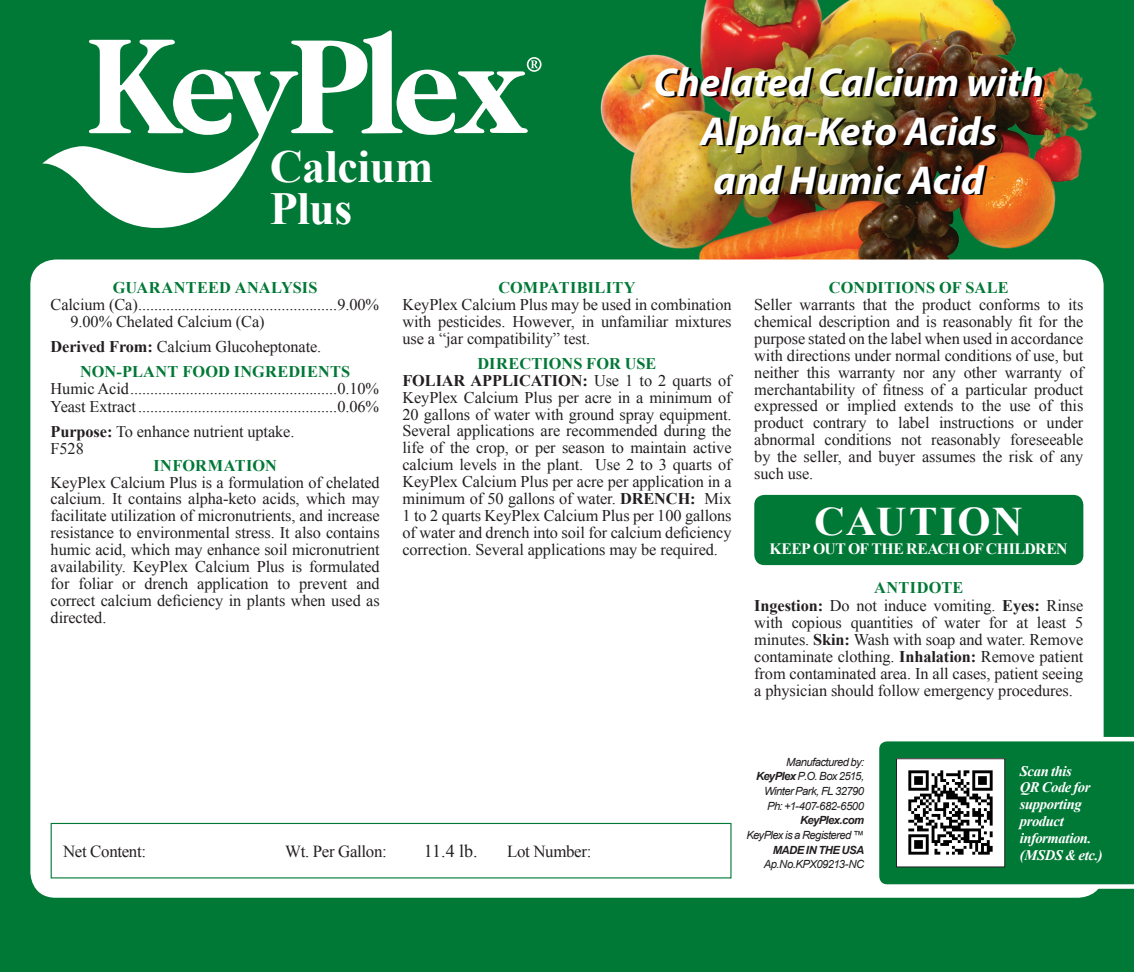
<style>
.page{position:relative;width:1134px;height:972px;background:#007836}
.page>*{position:absolute;margin:0;border:0;box-sizing:border-box;transform-origin:0 0}
.t1{font:700 45.9px "Times New Roman";letter-spacing:-.01em;color:#fff}
.t2{font:italic 700 40.5px "Myriad Pro";color:#fff}
.t3{font:700 40.5px "Times New Roman";letter-spacing:.03em;color:#fff;scale:1.05 1}
.t4{font:18px "Times New Roman";color:#231f20}
.t5{font:16.2px/16.9px "Times New Roman";letter-spacing:-.005em;color:#231f20;text-align:justify}
.t6{font:700 16.2px "Times New Roman";letter-spacing:.01em;color:#007836}
.t7{font:700 15.75px "Times New Roman";letter-spacing:-.035em;color:#fff}
.t8{font:italic 700 14.62px/16.9px "Times New Roman";letter-spacing:-.03em;color:#fff}
.t9{font:italic 11.25px/14.6px "Arial";letter-spacing:-.05em;color:#231f20;text-align:right}
.s1{font-weight:700}
</style>
<div class="page">
<img style="left:573px;top:0;width:530px;height:277px">
<div style="left:30px;top:260px;width:1074px;height:638px;background:#fff;border-radius:25px"></div>
<img style="left:658px;top:68px;width:387px;height:127px">
<div style="left:754px;top:495px;width:329px;height:70px;background:#007836;border-radius:10px"></div>
<svg style="left:42px;top:30px;width:500px;height:198px"></svg>
<div style="left:51px;top:823px;width:681px;height:55px;border:1px solid #007836"></div>
<svg style="left:879px;top:737px;width:255px;height:152px"></svg>
<img style="left:898px;top:760px;width:105px;height:105px">
<div style="left:896px;top:758px;width:109px;height:109px;border:1px solid #231f20"></div>
<p class="t1" style="left:270px;top:135px;width:165px">Calcium</p>
<p class="t1" style="left:270px;top:177px;width:84px">Plus</p>
<p class="t2" style="left:654px;top:56px;width:392px">Chelated Calcium with</p>
<p class="t2" style="left:700px;top:105px;width:298px">Alpha-Keto Acids</p>
<p class="t2" style="left:714px;top:154px;width:272px">and Humic Acid</p>
<p class="t6" style="left:113px;top:277px;width:206px">GUARANTEED ANALYSIS</p>
<p class="t5" style="left:51px;top:296px;width:330px">Calcium (Ca)..................................................9.00%</p>
<p class="t5" style="left:71px;top:313px;width:196px">9.00% Chelated Calcium (Ca)</p>
<p class="t5" style="left:51px;top:338px;width:272px"><span class="s1">Derived From:</span> Calcium Glucoheptonate.</p>
<p class="t6" style="left:80px;top:360px;width:272px">NON-PLANT FOOD INGREDIENTS</p>
<p class="t5" style="left:51px;top:380px;width:330px">Humic Acid....................................................0.10%</p>
<p class="t5" style="left:51px;top:398px;width:330px">Yeast Extract..................................................0.06%</p>
<p class="t5" style="left:51px;top:423px;width:245px"><span class="s1">Purpose:</span> To enhance nutrient uptake.</p>
<p class="t5" style="left:51px;top:440px;width:35px">F528</p>
<p class="t6" style="left:153px;top:454px;width:125px">INFORMATION</p>
<p class="t5" style="left:51px;top:473px;width:331px">KeyPlex Calcium Plus is a formulation of chelated calcium. It contains alpha-keto acids, which may facilitate utilization of micronutrients, and increase resistance to environmental stress. It also contains humic acid, which may enhance soil micronutrient availability. KeyPlex Calcium Plus is formulated for foliar or drench application to prevent and correct calcium deficiency in plants when used as directed.</p>
<p class="t6" style="left:498px;top:277px;width:139px">COMPATIBILITY</p>
<p class="t5" style="left:402px;top:296px;width:331px">KeyPlex Calcium Plus may be used in combination with pesticides. However, in unfamiliar mixtures use a “jar compatibility” test.</p>
<p class="t6" style="left:478px;top:352px;width:180px">DIRECTIONS FOR USE</p>
<p class="t5" style="left:402px;top:372px;width:331px"><span class="s1">FOLIAR APPLICATION:</span> Use 1 to 2 quarts of KeyPlex Calcium Plus per acre in a minimum of 20 gallons of water with ground spray equipment.<br>Several applications are recommended during the life of the crop, or per season to maintain active calcium levels in the plant. Use 2 to 3 quarts of KeyPlex Calcium Plus per acre per application in a minimum of 50 gallons of water. <span class="s1">DRENCH:</span> Mix 1 to 2 quarts KeyPlex Calcium Plus per 100 gallons of water and drench into soil for calcium deficiency correction. Several applications may be required.</p>
<p class="t6" style="left:829px;top:277px;width:181px">CONDITIONS OF SALE</p>
<p class="t5" style="left:754px;top:296px;width:331px">Seller warrants that the product conforms to its chemical description and is reasonably fit for the purpose stated on the label when used in accordance with directions under normal conditions of use, but neither this warranty nor any other warranty of merchantability of fitness of a particular product expressed or implied extends to the use of this product contrary to label instructions or under abnormal conditions not reasonably foreseeable by the seller, and buyer assumes the risk of any such use.</p>
<p class="t3" style="left:814px;top:493px;width:200px">CAUTION</p>
<p class="t7" style="left:769px;top:538px;width:300px">KEEP OUT OF THE REACH OF CHILDREN</p>
<p class="t6" style="left:874px;top:576px;width:91px">ANTIDOTE</p>
<p class="t5" style="left:754px;top:597px;width:331px"><span class="s1">Ingestion:</span> Do not induce vomiting. <span class="s1">Eyes:</span> Rinse with copious quantities of water for at least 5 minutes. <span class="s1">Skin:</span> Wash with soap and water. Remove contaminate clothing. <span class="s1">Inhalation:</span> Remove patient from contaminated area. In all cases, patient seeing a physician should follow emergency procedures.</p>
<p class="t4" style="left:424px;top:839px;width:55px">11.4 lb.</p>
<p class="t9" style="left:746px;top:755px;width:119px">Manufactured by:<br><span class="s1">KeyPlex</span> P.O. Box 2515,<br>Winter Park, FL 32790<br>Ph: +1-407-682-6500<br><span class="s1">KeyPlex.com<br></span>KeyPlex is a Registered ™<br><span class="s1">MADE IN THE USA<br></span>Ap.No.KPX09213-NC</p>
<p class="t8" style="left:1020px;top:762px;width:73px">Scan this<br>QR Code for supporting product information.</p>
<p class="t8" style="left:1020px;top:846px;width:84px">(MSDS &amp; etc.)</p>
</div>
